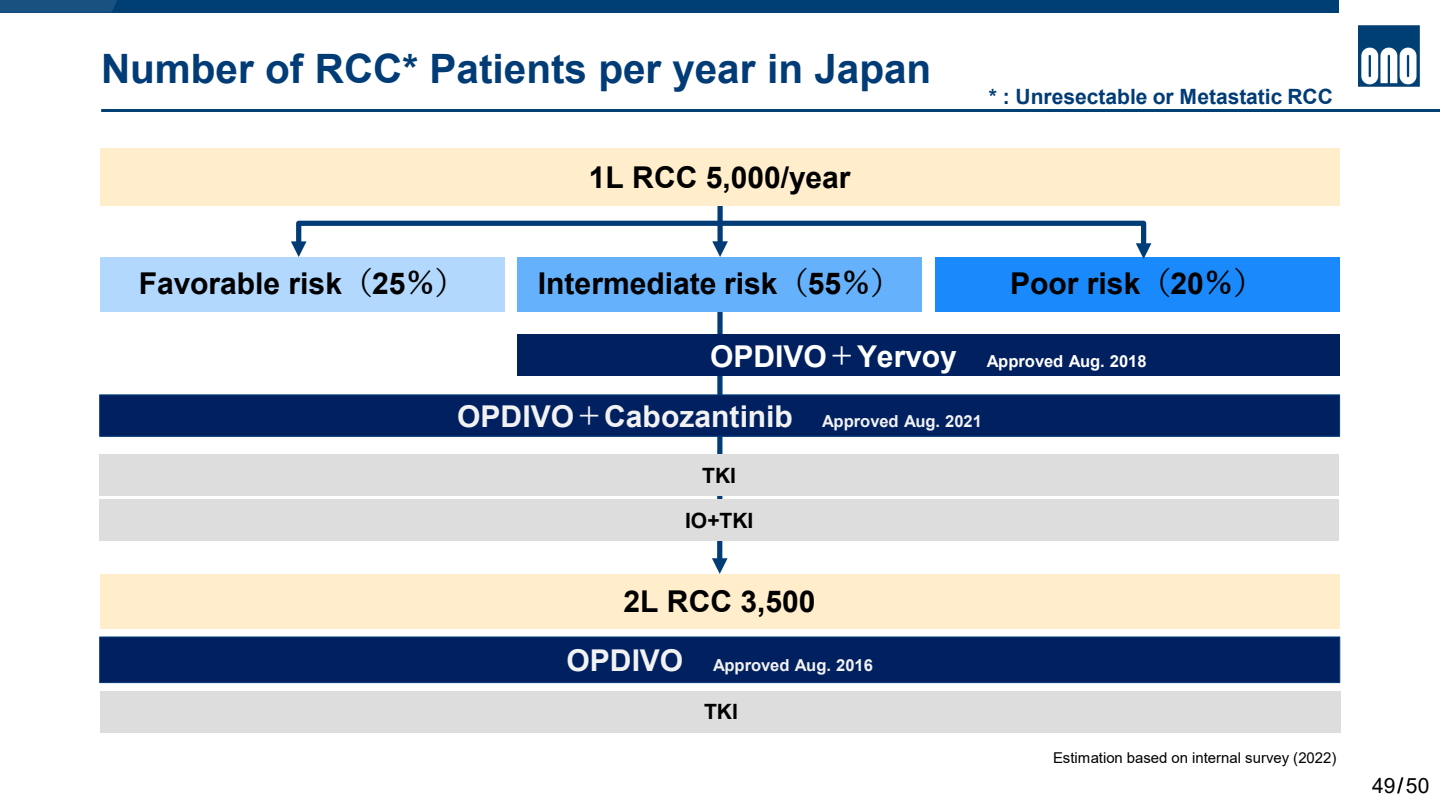
<style>
.page{position:relative;width:1440px;height:810px;background:#fff}
.page>*{position:absolute;margin:0;border:0;box-sizing:border-box;transform-origin:0 0}
.t1{font:700 40.5px "Arial";color:#023c77}
.t2{font:700 30px "Arial";color:#000}
.t3{font:700 30px "Arial";color:#f2f2f2}
.t4{font:700 21px "Arial";color:#023c77}
.t5{font:700 21px "Arial";letter-spacing:-.005em;color:#000}
.t6{font:21px "Arial";color:#000}
.t7{font:700 16.5px "Arial";color:#fff}
.t8{font:700 16.5px "Arial";color:#f2f2f2}
.t9{font:15px "Arial";color:#000}
.s1{font-family:"Yu Gothic"}
.s2{font-size:30px}
.s3{font-family:"Yu Gothic";font-size:30px}
.s4{font-size:16.5px}
</style>
<div class="page">
<img style="left:101px;top:110px;width:1339px;height:1px">
<div style="left:0;top:0;width:1339px;height:13px;background:#003f73"></div>
<svg style="left:0;top:0;width:117px;height:13px;background:#175080"></svg>
<img style="left:1359px;top:26px;width:60px;height:60px">
<div style="left:717px;top:281px;width:6px;height:280px;background:#023c77"></div>
<svg style="left:712px;top:558px;width:16px;height:16px"></svg>
<div style="left:100px;top:574px;width:1240px;height:55px;background:#ffedcb"></div>
<div style="left:99px;top:500px;width:1240px;height:41px;background:#dedddd"></div>
<div style="left:99px;top:636px;width:1241px;height:47px;background:#002060;border:1px solid #023c77"></div>
<div style="left:517px;top:335px;width:823px;height:41px;background:#002060"></div>
<div style="left:99px;top:454px;width:1240px;height:42px;background:#dedddd"></div>
<div style="left:99px;top:394px;width:1241px;height:43px;background:#002060;border:1px solid #023c77"></div>
<div style="left:517px;top:257px;width:405px;height:55px;background:#66b1fc"></div>
<div style="left:100px;top:257px;width:405px;height:54px;background:#b2d8fe"></div>
<div style="left:935px;top:257px;width:405px;height:54px;background:#1989fb"></div>
<div style="left:101px;top:691px;width:1240px;height:41px;background:#dedddd"></div>
<div style="left:717px;top:189px;width:6px;height:55px;background:#023c77"></div>
<div style="left:100px;top:148px;width:1240px;height:57px;background:#ffedcb"></div>
<svg style="left:291px;top:218px;width:860px;height:41px"></svg>
<p class="t1" style="left:101px;top:40px;width:832px">Number of RCC* Patients per year in Japan</p>
<p class="t2" style="left:589px;top:156px;width:263px">1L RCC 5,000/year</p>
<p class="t4" style="left:989px;top:82px;width:346px">* : Unresectable or Metastatic RCC</p>
<p class="t2" style="left:139px;top:262px;width:329px">Favorable risk<span class="s1">（</span>25<span class="s1">％）</span></p>
<p class="t2" style="left:538px;top:263px;width:365px">Intermediate risk<span class="s1">（</span>55<span class="s1">％）</span></p>
<p class="t2" style="left:1010px;top:262px;width:255px">Poor risk<span class="s1">（</span>20<span class="s1">％）</span></p>
<p class="t7" style="left:710px;top:349px;width:438px"><span class="s2">OPDIVO</span><span class="s3">＋</span><span class="s2">Yervoy</span> Approved Aug. 2018</p>
<p class="t3" style="left:457px;top:395px;width:526px">OPDIVO<span class="s1">＋</span>Cabozantinib <span class="s4">Approved Aug. 2021</span></p>
<p class="t5" style="left:702px;top:461px;width:35px">TKI</p>
<p class="t5" style="left:685px;top:506px;width:70px">IO+TKI</p>
<p class="t2" style="left:624px;top:581px;width:194px">2L RCC 3,500</p>
<p class="t8" style="left:566px;top:654px;width:308px"><span class="s2">OPDIVO</span> Approved Aug. 2016</p>
<p class="t5" style="left:704px;top:697px;width:35px">TKI</p>
<p class="t9" style="left:1053px;top:748px;width:285px">Estimation based on internal survey (2022)</p>
<p class="t6" style="left:1372px;top:771px;width:59px">49/50</p>
</div>
